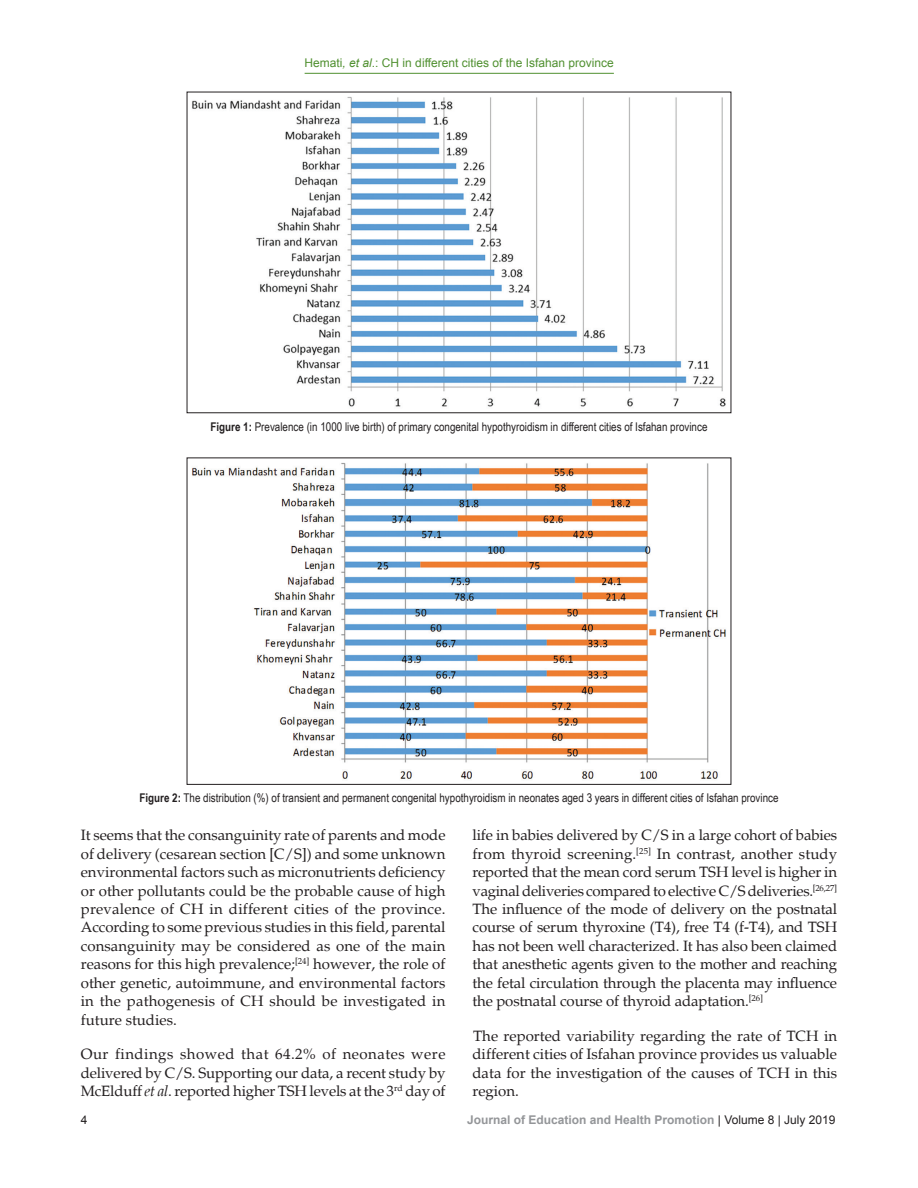
<style>
.page{position:relative;width:918px;height:1188px;background:#fff}
.page>*{position:absolute;margin:0;border:0;box-sizing:border-box;transform-origin:0 0}
.TX{font:15px/18.5px "Palatino";letter-spacing:-.005em;color:#231f20;text-align:justify}
.FGC{font:12px "Arial Narrow";color:#231f20}
.t1{font:700 12px "Arial";color:#939598}
.t2{font:12px "Arial";color:#509030}
.t3{font:12px "Arial";color:#231f20}
.s1{font-style:italic}
.s2{font-weight:700}
.s3{font-weight:400;color:#231f20}
</style>
<div class="page">
<hr style="left:305px;top:73px;width:309px;height:1px;background:#509030">
<img style="left:192px;top:97px;width:534px;height:310px">
<img style="left:192px;top:463px;width:534px;height:316px">
<p class="t2" style="left:305px;top:55px;width:311px">Hemati<span class="s1">, et al</span>.: CH in different cities of the Isfahan province</p>
<p class="FGC" style="left:210px;top:418px;width:499px"><span class="s2">Figure 1:</span> Prevalence (in 1000 live birth) of primary congenital hypothyroidism in different cities of Isfahan province</p>
<p class="FGC" style="left:139px;top:789px;width:641px"><span class="s2">Figure 2:</span> The distribution (%) of transient and permanent congenital hypothyroidism in neonates aged 3 years in different cities of Isfahan province</p>
<p class="TX" style="left:81px;top:826px;width:366px">It seems that the consanguinity rate of parents and mode of delivery (cesarean section [C/S]) and some unknown environmental factors such as micronutrients deficiency or other pollutants could be the probable cause of high prevalence of CH in different cities of the province.<br>According to some previous studies in this field, parental consanguinity may be considered as one of the main reasons for this high prevalence;<sup>[24]</sup> however, the role of other genetic, autoimmune, and environmental factors in the pathogenesis of CH should be investigated in future studies.</p>
<p class="TX" style="left:81px;top:1045px;width:366px">Our findings showed that 64.2% of neonates were delivered by C/S. Supporting our data, a recent study by McElduff <span class="s1">et al</span>. reported higher TSH levels at the 3<sup>rd</sup> day of</p>
<p class="TX" style="left:472px;top:826px;width:366px">life in babies delivered by C/S in a large cohort of babies from thyroid screening.<sup>[25]</sup> In contrast, another study reported that the mean cord serum TSH level is higher in vaginal deliveries compared to elective C/S deliveries.<sup>[26,27] </sup>The influence of the mode of delivery on the postnatal course of serum thyroxine (T4), free T4 (f‑T4), and TSH has not been well characterized. It has also been claimed that anesthetic agents given to the mother and reaching the fetal circulation through the placenta may influence the postnatal course of thyroid adaptation.<sup>[26]</sup></p>
<p class="TX" style="left:472px;top:1027px;width:366px">The reported variability regarding the rate of TCH in different cities of Isfahan province provides us valuable data for the investigation of the causes of TCH in this region.</p>
<p class="t3" style="left:81px;top:1111px;width:8px">4</p>
<p class="t1" style="left:467px;top:1111px;width:370px">Journal of Education and Health Promotion <span class="s3">| Volume 8 | July 2019</span></p>
</div>
